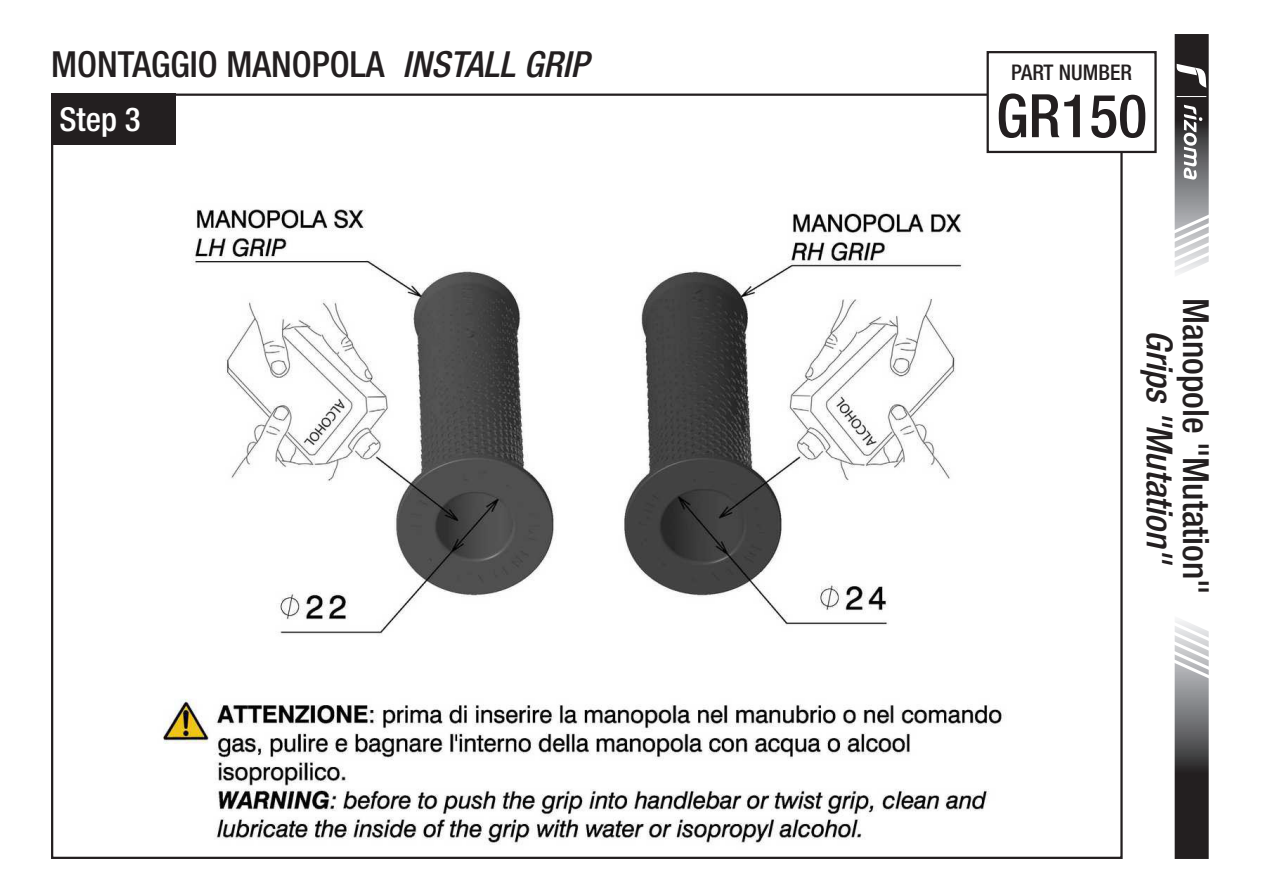
<style>
.page{position:relative;width:1263px;height:893px;background:#fff}
.page>*{position:absolute;margin:0;border:0;box-sizing:border-box;transform-origin:0 0}
.t1{font:500 condensed 60px "Helvetica Neue LT Std";color:#231f20}
.t2{font:500 condensed 36px "Helvetica Neue LT Std";color:#231f20}
.t3{font:italic 500 condensed 36px "Helvetica Neue LT Std";color:#231f20}
.t4{font:500 condensed 33px "Helvetica Neue LT Std";color:#fff}
.t5{font:500 condensed 21.6px "Helvetica Neue LT Std";color:#231f20}
.s1{font-style:italic}
</style>
<div class="page">
<img style="left:163px;top:103px;width:858px;height:742px">
<div style="left:51px;top:94px;width:124px;height:51px;background:#231f20"></div>
<svg style="left:1174px;top:620px;width:35px;height:239px;background:#706f70"></svg>
<svg style="left:1174px;top:34px;width:35px;height:240px"></svg>
<div style="left:988px;top:52px;width:167px;height:100px;background:#fff"></div>
<div style="left:986px;top:51px;width:171px;height:102px;border:2px solid #231f20"></div>
<p class="t2" style="left:51px;top:42px;width:539px">MONTAGGIO MANOPOLA <span class="s1">INSTALL GRIP</span></p>
<p class="t4" style="left:60px;top:99px;width:83px">Step 3</p>
<p class="t5" style="left:1011px;top:59px;width:122px">PART NUMBER</p>
<h1 class="t1" style="left:996px;top:80px;width:152px">GR150</h1>
<p class="t2" style="left:1217px;top:298px;width:298px;rotate:90deg">Manopole "Mutation"</p>
<p class="t3" style="left:1181px;top:330px;width:237px;rotate:90deg">Grips "Mutation"</p>
</div>
